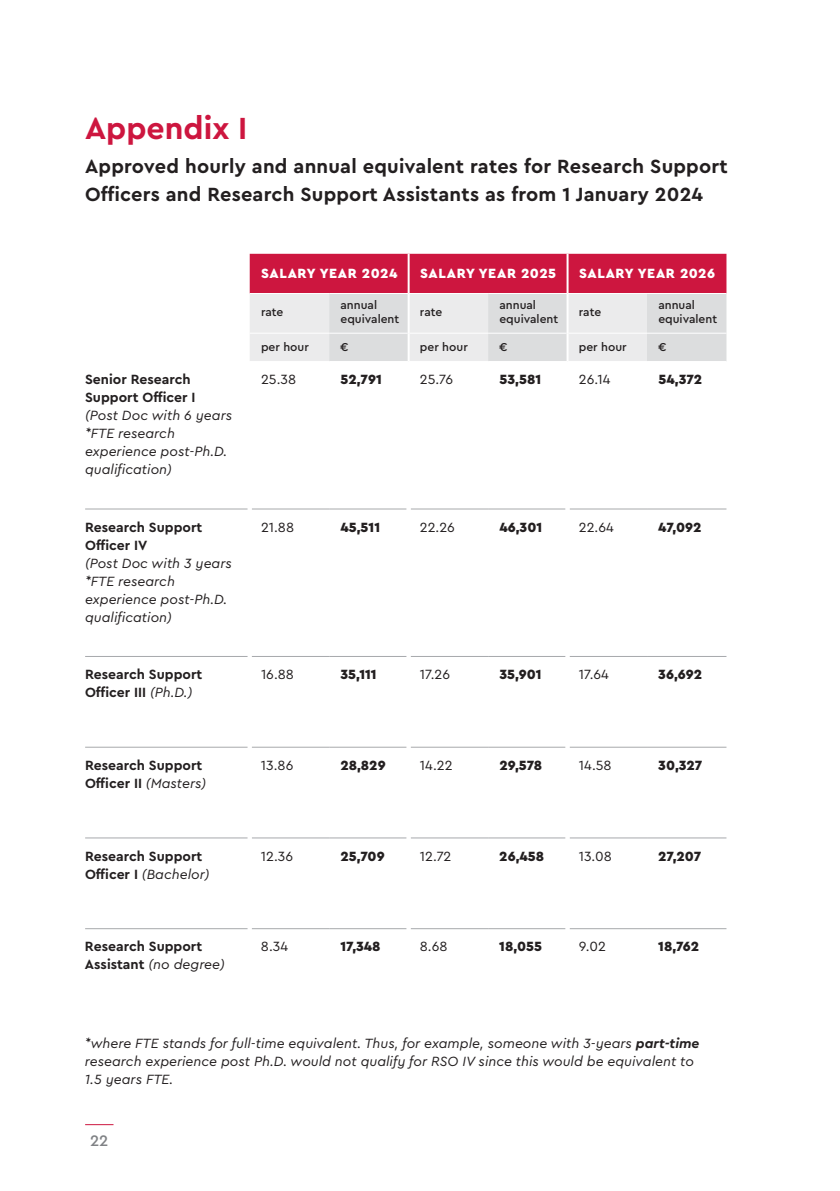
<style>
.page{position:relative;width:840px;height:1191px;background:#fff}
.page>*{position:absolute;margin:0;border:0;box-sizing:border-box;transform-origin:0 0}
.t1{font:700 32px "Cera PRO";color:#cd163f}
.t2{font:700 20px/28px "Cera PRO";letter-spacing:.01em;color:#231f20}
.t3{font:500 16px "Cera PRO";color:#808285}
.t4{font:italic 14px/18px "Cera PRO";color:#231f20}
.t5{font:700 14px/18px "Cera PRO";color:#231f20}
.t6{font:900 14px "Cera PRO";color:#231f20}
.t7{font:14px "Cera PRO";color:#231f20}
.t8{font:900 14px "Cera PRO";letter-spacing:.05em;color:#fff}
.t9{font:500 12px/14px "Cera PRO";color:#231f20}
.s1{font-weight:400;font-style:italic}
.s2{font-weight:700}
</style>
<div class="page">
<svg style="left:85px;top:1124px;width:28px;height:1px"></svg>
<svg style="left:249px;top:254px;width:477px;height:107px;background:#db98a7"></svg>
<hr style="left:249px;top:333px;width:80px;height:1px;background:#fff">
<hr style="left:329px;top:333px;width:78px;height:1px;background:#fff">
<hr style="left:409px;top:333px;width:79px;height:1px;background:#fff">
<hr style="left:488px;top:333px;width:78px;height:1px;background:#fff">
<hr style="left:568px;top:333px;width:78px;height:1px;background:#fff">
<hr style="left:646px;top:333px;width:80px;height:1px;background:#fff">
<hr style="left:407px;top:254px;width:2px;height:39px;background:#fff">
<hr style="left:566px;top:254px;width:2px;height:39px;background:#fff">
<hr style="left:407px;top:294px;width:2px;height:39px;background:#fff">
<hr style="left:566px;top:294px;width:2px;height:39px;background:#fff">
<hr style="left:407px;top:333px;width:2px;height:28px;background:#fff">
<hr style="left:566px;top:333px;width:2px;height:28px;background:#fff">
<hr style="left:249px;top:293px;width:80px;height:1px;background:#fff">
<hr style="left:329px;top:293px;width:79px;height:1px;background:#fff">
<hr style="left:408px;top:293px;width:80px;height:1px;background:#fff">
<hr style="left:488px;top:293px;width:79px;height:1px;background:#fff">
<hr style="left:567px;top:293px;width:79px;height:1px;background:#fff">
<hr style="left:646px;top:293px;width:80px;height:1px;background:#fff">
<hr style="left:85px;top:508px;width:162px;height:1px;background:#a7a9ac">
<hr style="left:251px;top:508px;width:78px;height:1px;background:#a7a9ac">
<hr style="left:329px;top:508px;width:77px;height:1px;background:#a7a9ac">
<hr style="left:410px;top:508px;width:78px;height:1px;background:#a7a9ac">
<hr style="left:488px;top:508px;width:77px;height:1px;background:#a7a9ac">
<hr style="left:569px;top:508px;width:77px;height:1px;background:#a7a9ac">
<hr style="left:646px;top:508px;width:80px;height:1px;background:#a7a9ac">
<hr style="left:85px;top:656px;width:162px;height:1px;background:#a7a9ac">
<hr style="left:251px;top:656px;width:78px;height:1px;background:#a7a9ac">
<hr style="left:329px;top:656px;width:77px;height:1px;background:#a7a9ac">
<hr style="left:410px;top:656px;width:78px;height:1px;background:#a7a9ac">
<hr style="left:488px;top:656px;width:77px;height:1px;background:#a7a9ac">
<hr style="left:569px;top:656px;width:77px;height:1px;background:#a7a9ac">
<hr style="left:646px;top:656px;width:80px;height:1px;background:#a7a9ac">
<hr style="left:85px;top:747px;width:162px;height:1px;background:#a7a9ac">
<hr style="left:251px;top:747px;width:78px;height:1px;background:#a7a9ac">
<hr style="left:329px;top:747px;width:77px;height:1px;background:#a7a9ac">
<hr style="left:410px;top:747px;width:78px;height:1px;background:#a7a9ac">
<hr style="left:488px;top:747px;width:77px;height:1px;background:#a7a9ac">
<hr style="left:569px;top:747px;width:77px;height:1px;background:#a7a9ac">
<hr style="left:646px;top:747px;width:80px;height:1px;background:#a7a9ac">
<hr style="left:85px;top:837px;width:162px;height:1px;background:#a7a9ac">
<hr style="left:251px;top:837px;width:78px;height:1px;background:#a7a9ac">
<hr style="left:329px;top:837px;width:77px;height:1px;background:#a7a9ac">
<hr style="left:410px;top:837px;width:78px;height:1px;background:#a7a9ac">
<hr style="left:488px;top:837px;width:77px;height:1px;background:#a7a9ac">
<hr style="left:569px;top:837px;width:77px;height:1px;background:#a7a9ac">
<hr style="left:646px;top:837px;width:80px;height:1px;background:#a7a9ac">
<hr style="left:85px;top:928px;width:162px;height:1px;background:#a7a9ac">
<hr style="left:251px;top:928px;width:78px;height:1px;background:#a7a9ac">
<hr style="left:329px;top:928px;width:77px;height:1px;background:#a7a9ac">
<hr style="left:410px;top:928px;width:78px;height:1px;background:#a7a9ac">
<hr style="left:488px;top:928px;width:77px;height:1px;background:#a7a9ac">
<hr style="left:569px;top:928px;width:77px;height:1px;background:#a7a9ac">
<hr style="left:646px;top:928px;width:80px;height:1px;background:#a7a9ac">
<h1 class="t1" style="left:85px;top:107px;width:164px">Appendix I</h1>
<h2 class="t2" style="left:85px;top:151px;width:643px">Approved hourly and annual equivalent rates for Research Support<br>Officers and Research Support Assistants as from 1 January 2024</h2>
<p class="t5" style="left:85px;top:370px;width:112px">Senior Research<br>Support Officer I</p>
<p class="t4" style="left:85px;top:406px;width:148px">(Post Doc with 6 years *FTE research experience post-Ph.D. qualification)</p>
<p class="t5" style="left:85px;top:517px;width:119px">Research Support<br>Officer IV</p>
<p class="t4" style="left:85px;top:553px;width:148px">(Post Doc with 3 years *FTE research experience post-Ph.D. qualification)</p>
<p class="t8" style="left:261px;top:264px;width:138px">SALARY YEAR 2024</p>
<p class="t8" style="left:420px;top:264px;width:137px">SALARY YEAR 2025</p>
<p class="t8" style="left:578px;top:264px;width:137px">SALARY YEAR 2026</p>
<p class="t9" style="left:261px;top:305px;width:24px">rate</p>
<p class="t9" style="left:340px;top:298px;width:60px">annual equivalent</p>
<p class="t9" style="left:420px;top:305px;width:24px">rate</p>
<p class="t9" style="left:499px;top:298px;width:60px">annual equivalent</p>
<p class="t9" style="left:578px;top:305px;width:24px">rate</p>
<p class="t9" style="left:658px;top:298px;width:60px">annual equivalent</p>
<p class="t9" style="left:261px;top:340px;width:49px">per hour</p>
<p class="t9" style="left:340px;top:340px;width:10px">€</p>
<p class="t9" style="left:420px;top:340px;width:49px">per hour</p>
<p class="t9" style="left:499px;top:340px;width:10px">€</p>
<p class="t9" style="left:578px;top:340px;width:49px">per hour</p>
<p class="t9" style="left:658px;top:340px;width:10px">€</p>
<p class="t7" style="left:261px;top:370px;width:37px">25.38</p>
<p class="t6" style="left:340px;top:370px;width:43px">52,791</p>
<p class="t7" style="left:420px;top:370px;width:35px">25.76</p>
<p class="t6" style="left:499px;top:370px;width:43px">53,581</p>
<p class="t7" style="left:578px;top:370px;width:33px">26.14</p>
<p class="t6" style="left:658px;top:370px;width:45px">54,372</p>
<p class="t7" style="left:261px;top:518px;width:35px">21.88</p>
<p class="t6" style="left:340px;top:518px;width:41px">45,511</p>
<p class="t7" style="left:419px;top:518px;width:37px">22.26</p>
<p class="t6" style="left:499px;top:518px;width:44px">46,301</p>
<p class="t7" style="left:578px;top:518px;width:36px">22.64</p>
<p class="t6" style="left:658px;top:518px;width:45px">47,092</p>
<p class="t5" style="left:85px;top:665px;width:119px">Research Support<br>Officer III <span class="s1">(Ph.D.)</span></p>
<p class="t7" style="left:261px;top:665px;width:34px">16.88</p>
<p class="t6" style="left:340px;top:665px;width:38px">35,111</p>
<p class="t7" style="left:419px;top:665px;width:32px">17.26</p>
<p class="t6" style="left:499px;top:665px;width:44px">35,901</p>
<p class="t7" style="left:578px;top:665px;width:32px">17.64</p>
<p class="t6" style="left:658px;top:665px;width:45px">36,692</p>
<p class="t5" style="left:85px;top:755px;width:122px">Research Support<br>Officer II <span class="s1">(Masters)</span></p>
<p class="t7" style="left:261px;top:756px;width:34px">13.86</p>
<p class="t6" style="left:340px;top:756px;width:47px">28,829</p>
<p class="t7" style="left:419px;top:756px;width:34px">14.22</p>
<p class="t6" style="left:499px;top:756px;width:44px">29,578</p>
<p class="t7" style="left:578px;top:756px;width:34px">14.58</p>
<p class="t6" style="left:658px;top:756px;width:46px">30,327</p>
<p class="t5" style="left:85px;top:846px;width:126px">Research Support<br>Officer I <span class="s1">(Bachelor)</span></p>
<p class="t7" style="left:261px;top:846px;width:34px">12.36</p>
<p class="t6" style="left:340px;top:846px;width:46px">25,709</p>
<p class="t7" style="left:419px;top:846px;width:33px">12.72</p>
<p class="t6" style="left:499px;top:846px;width:46px">26,458</p>
<p class="t7" style="left:578px;top:846px;width:35px">13.08</p>
<p class="t6" style="left:657px;top:846px;width:45px">27,207</p>
<p class="t5" style="left:85px;top:937px;width:141px">Research Support<br>Assistant <span class="s1">(no degree)</span></p>
<p class="t7" style="left:261px;top:937px;width:29px">8.34</p>
<p class="t6" style="left:340px;top:937px;width:42px">17,348</p>
<p class="t7" style="left:419px;top:937px;width:29px">8.68</p>
<p class="t6" style="left:499px;top:937px;width:44px">18,055</p>
<p class="t7" style="left:578px;top:937px;width:29px">9.02</p>
<p class="t6" style="left:657px;top:937px;width:42px">18,762</p>
<p class="t4" style="left:85px;top:1033px;width:615px">*where FTE stands for full-time equivalent. Thus, for example, someone with 3-years <span class="s2">part-time </span>research experience post Ph.D. would not qualify for RSO IV since this would be equivalent to<br>1.5 years FTE.</p>
<p class="t3" style="left:90px;top:1129px;width:20px">22</p>
</div>
